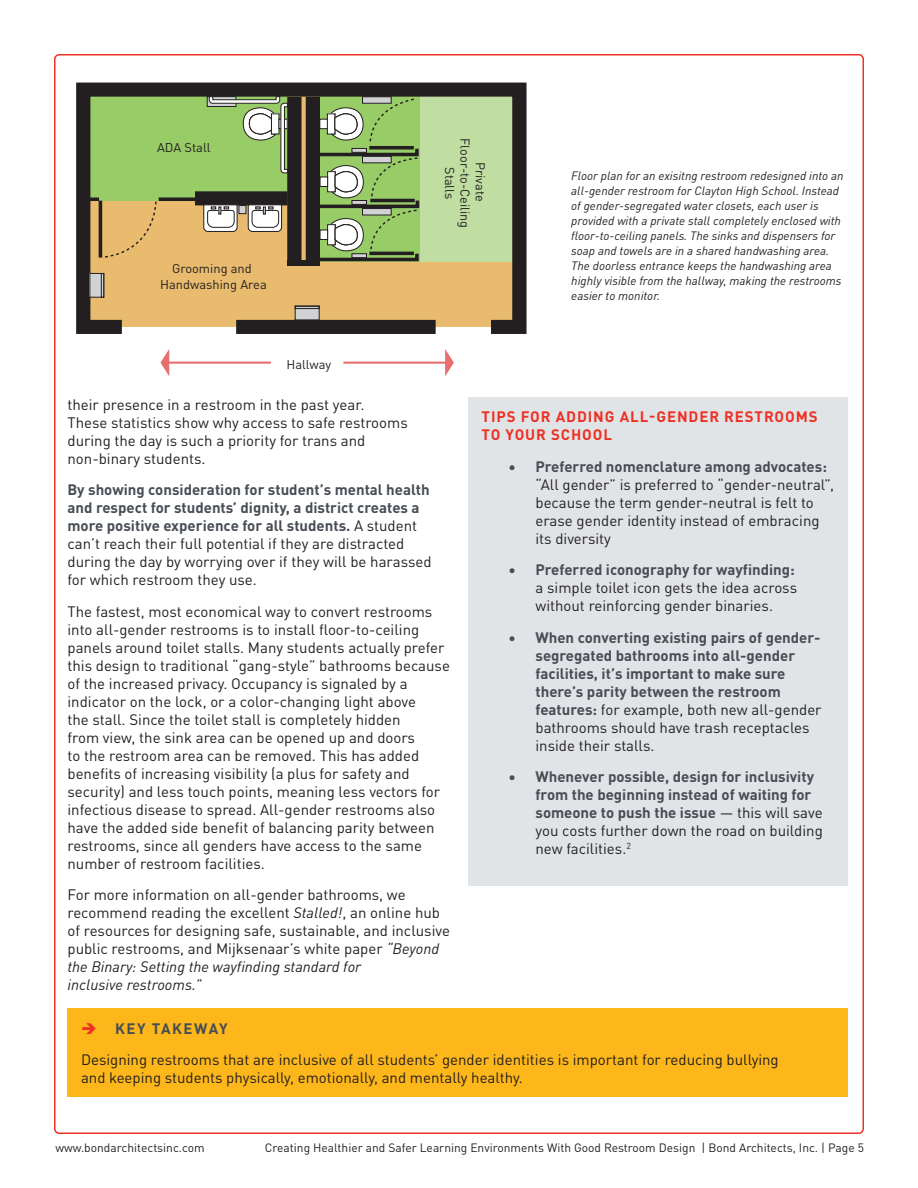
<style>
.page{position:relative;width:918px;height:1188px;background:#fff}
.page>*{position:absolute;margin:0;border:0;box-sizing:border-box;transform-origin:0 0}
.t1{font:15px/18px "DIN Pro";color:#231f20}
.t2{font:700 15px/18px "DIN Pro";color:#474c55}
.t3{font:700 15px/18px "DIN Pro";letter-spacing:.06em;color:#ef3024}
.t4{font:700 15px "DIN Pro";letter-spacing:.1em;color:#474c55}
.t5{font:12.9px/15.5px "DIN Pro";color:#231f20;text-align:center}
.t6{font:12.75px/15.1px "DIN Pro";color:#231f20;text-align:center}
.t7{font:italic 12px/15px "DIN Pro";color:#231f20}
.t8{font:12px "DIN Pro";color:#231f20}
.s1{font-weight:400;color:#231f20}
.s2{font-style:italic}
.s3{color:#ef3024}
.s4{font-weight:700;color:#474c55}
</style>
<div class="page">
<div style="left:68px;top:1008px;width:780px;height:88px;background:#fdb71a"></div>
<hr style="left:167px;top:362px;width:104px;height:2px;background:#e66f6f">
<svg style="left:160px;top:349px;width:9px;height:27px"></svg>
<hr style="left:343px;top:362px;width:104px;height:2px;background:#e66f6f">
<svg style="left:445px;top:349px;width:9px;height:27px"></svg>
<svg style="left:76px;top:82px;width:451px;height:252px;background:#aea96b"></svg>
<div style="left:236px;top:320px;width:200px;height:14px;background:#231f20"></div>
<div style="left:287px;top:97px;width:14px;height:163px;background:#231f20"></div>
<div style="left:306px;top:97px;width:14px;height:163px;background:#231f20"></div>
<div style="left:288px;top:260px;width:32px;height:5px;background:#231f20"></div>
<div style="left:362px;top:96px;width:30px;height:8px;border:1px solid #231f20"></div>
<svg style="left:320px;top:98px;width:101px;height:165px;background:#97b876"></svg>
<hr style="left:352px;top:148px;width:14px;height:4px;background:#d1d2d4">
<div style="left:352px;top:148px;width:15px;height:5px;border:1px solid #231f20"></div>
<hr style="left:352px;top:200px;width:14px;height:4px;background:#d1d2d4">
<div style="left:352px;top:200px;width:15px;height:5px;border:1px solid #231f20"></div>
<hr style="left:352px;top:254px;width:14px;height:4px;background:#d1d2d4">
<div style="left:352px;top:253px;width:15px;height:5px;border:1px solid #231f20"></div>
<div style="left:195px;top:191px;width:93px;height:14px;background:#231f20"></div>
<div style="left:207px;top:96px;width:29px;height:11px;border:1px solid #231f20"></div>
<svg style="left:209px;top:96px;width:79px;height:78px"></svg>
<svg style="left:159px;top:197px;width:36px;height:4px"></svg>
<svg style="left:89px;top:197px;width:10px;height:4px"></svg>
<hr style="left:99px;top:201px;width:3px;height:57px;background:#231f20">
<svg style="left:104px;top:199px;width:54px;height:59px;background:#e1b86c"></svg>
<div style="left:90px;top:273px;width:14px;height:24px;background:#d1d2d4"></div>
<div style="left:89px;top:273px;width:15px;height:25px;border:1px solid #231f20"></div>
<div style="left:101px;top:273px;width:3px;height:25px;border:1px solid #231f20"></div>
<div style="left:295px;top:306px;width:24px;height:14px;background:#d1d2d4"></div>
<div style="left:295px;top:306px;width:25px;height:14px;border:1px solid #231f20"></div>
<div style="left:295px;top:306px;width:25px;height:3px;border:1px solid #231f20"></div>
<svg style="left:203px;top:204px;width:35px;height:28px"></svg>
<svg style="left:248px;top:204px;width:34px;height:28px"></svg>
<div style="left:239px;top:206px;width:7px;height:8px;background:#d1d2d4"></div>
<div style="left:239px;top:205px;width:7px;height:9px;border:1px solid #231f20"></div>
<div style="left:468px;top:398px;width:380px;height:488px;background:#e1e4e6"></div>
<p class="t6" style="left:157px;top:139px;width:55px">ADA Stall</p>
<p class="t6" style="left:160px;top:260px;width:108px">Grooming and<br>Handwashing Area</p>
<p class="t6" style="left:287px;top:356px;width:46px">Hallway</p>
<p class="t5" style="left:489px;top:138px;width:92px;rotate:90deg">Private<br>Floor-to-Ceiling<br>Stalls</p>
<p class="t7" style="left:571px;top:167px;width:274px">Floor plan for an exisitng restroom redesigned into an all-gender restroom for Clayton High School. Instead of gender-segregated water closets, each user is provided with a private stall completely enclosed with floor-to-ceiling panels. The sinks and dispensers for soap and towels are in a shared handwashing area.<br>The doorless entrance keeps the handwashing area highly visible from the hallway, making the restrooms easier to monitor.</p>
<p class="t1" style="left:68px;top:394px;width:342px">their presence in a restroom in the past year.<br>These statistics show why access to safe restrooms during the day is such a priority for trans and non-binary students.</p>
<p class="t2" style="left:68px;top:480px;width:366px">By showing consideration for student’s mental health and respect for students’ dignity, a district creates a more positive experience for all students. <span class="s1">A student can’t reach their full potential if they are distracted during the day by worrying over if they will be harassed for which restroom they use.</span></p>
<p class="t1" style="left:68px;top:601px;width:384px">The fastest, most economical way to convert restrooms into all-gender restrooms is to install floor-to-ceiling panels around toilet stalls. Many students actually prefer this design to traditional “gang-style” bathrooms because of the increased privacy. Occupancy is signaled by a indicator on the lock, or a color-changing light above<br>the stall. Since the toilet stall is completely hidden<br>from view, the sink area can be opened up and doors<br>to the restroom area can be removed. This has added benefits of increasing visibility (a plus for safety and security) and less touch points, meaning less vectors for infectious disease to spread. All-gender restrooms also have the added side benefit of balancing parity between restrooms, since all genders have access to the same number of restroom facilities.</p>
<p class="t1" style="left:68px;top:885px;width:384px">For more information on all-gender bathrooms, we recommend reading the excellent <span class="s2">Stalled!</span>, an online hub of resources for designing safe, sustainable, and inclusive public restrooms, and Mijksenaar’s white paper <span class="s2">“Beyond the Binary: Setting the wayfinding standard for<br>inclusive restrooms.”</span></p>
<p class="t4" style="left:81px;top:1016px;width:148px"><span class="s3">➔</span> KEY TAKEWAY</p>
<p class="t1" style="left:81px;top:1050px;width:699px">Designing restrooms that are inclusive of all students’ gender identities is important for reducing bullying and keeping students physically, emotionally, and mentally healthy.</p>
<p class="t3" style="left:482px;top:407px;width:338px">TIPS FOR ADDING ALL-GENDER RESTROOMS<br>TO YOUR SCHOOL</p>
<p class="t1" style="left:536px;top:457px;width:300px;text-indent:-27px"><span class="s4">• Preferred nomenclature among advocates: </span>“All gender” is preferred to “gender-neutral”, because the term gender-neutral is felt to erase gender identity instead of embracing its diversity</p>
<p class="t1" style="left:536px;top:560px;width:263px;text-indent:-27px"><span class="s4">• Preferred iconography for wayfinding: </span>a simple toilet icon gets the idea across without reinforcing gender binaries.</p>
<p class="t2" style="left:536px;top:628px;width:288px;text-indent:-27px">• When converting existing pairs of gender&shy;segregated bathrooms into all-gender facilities, it’s important to make sure there’s parity between the restroom features: <span class="s1">for example, both new all-gender bathrooms should have trash receptacles inside their stalls.</span></p>
<p class="t2" style="left:536px;top:767px;width:289px;text-indent:-27px">• Whenever possible, design for inclusivity from the beginning instead of waiting for someone to push the issue <span class="s1">— this will save you costs further down the road on building new facilities.</span><sup>2</sup></p>
<p class="t8" style="left:56px;top:1139px;width:151px">www.bondarchitectsinc.com</p>
<p class="t8" style="left:265px;top:1139px;width:601px">Creating Healthier and Safer Learning Environments With Good Restroom Design | Bond Architects, Inc. | Page 5</p>
</div>
